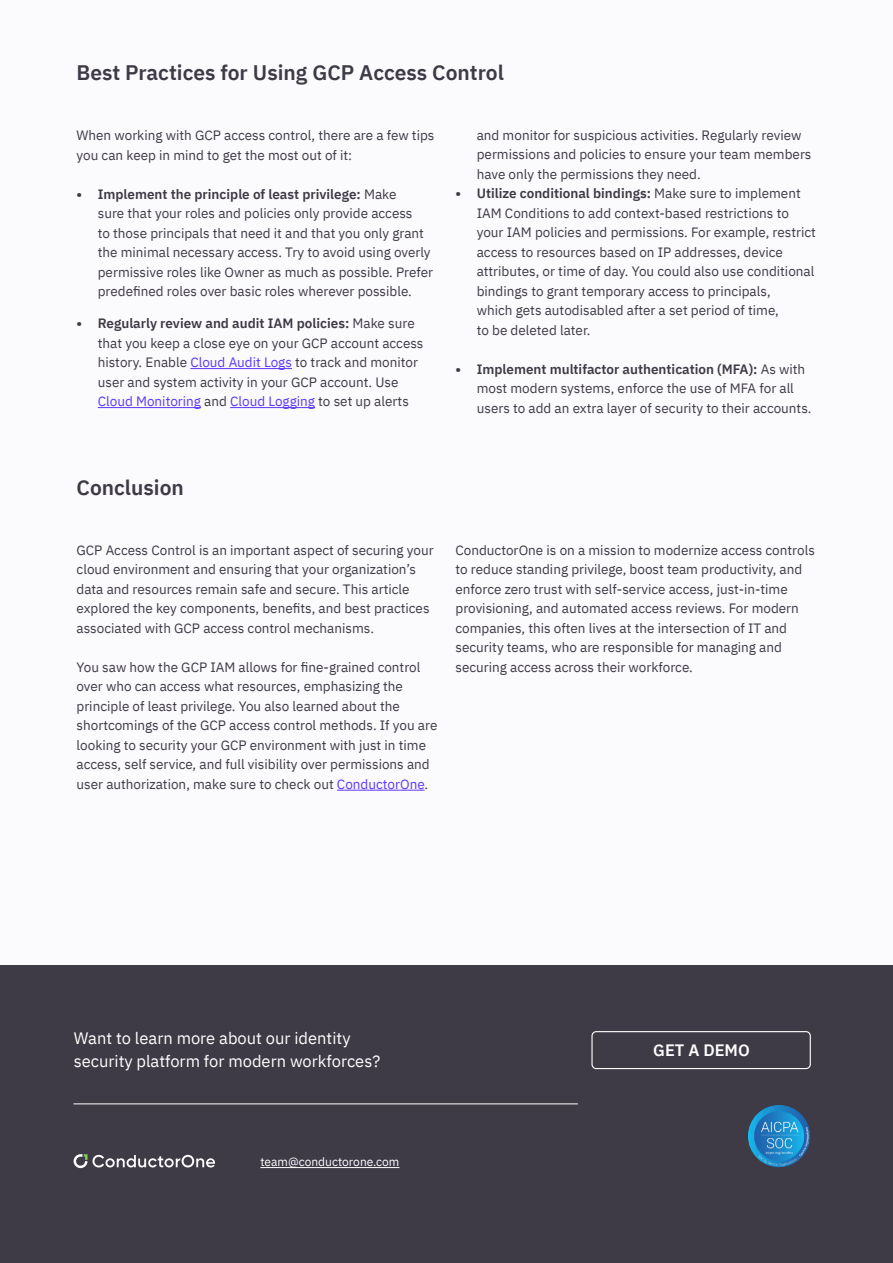
<style>
.page{position:relative;width:893px;height:1263px;background:#fbfafc}
.page>*{position:absolute;margin:0;border:0;box-sizing:border-box;transform-origin:0 0}
.t1{font:600 21px "IBM Plex Sans";color:#3e3a46}
.t2{font:16.5px/22.5px "IBM Plex Sans";color:#fff}
.t3{font:600 16.5px "IBM Plex Sans";color:#fff}
.t4{font:13.5px/19.5px "IBM Plex Sans";color:#3e3a46}
.t5{font:12px "IBM Plex Sans";color:#fff}
.s1{font-weight:600}
.s2{color:#5c38f5}
</style>
<div class="page">
<div style="left:0;top:965px;width:893px;height:298px;background:#3e3a46"></div>
<svg style="left:74px;top:1154px;width:141px;height:14px"></svg>
<hr style="left:74px;top:1103px;width:504px;height:1px;background:#fff">
<div style="left:591px;top:1031px;width:220px;height:38px;border:1px solid #fff;border-radius:4px"></div>
<hr style="left:260px;top:1167px;width:139px;height:1px;background:#fff">
<img style="left:748px;top:1105px;width:62px;height:62px;border-radius:31px">
<hr style="left:190px;top:368px;width:102px;height:1px;background:#5c38f5">
<hr style="left:98px;top:407px;width:103px;height:1px;background:#5c38f5">
<hr style="left:230px;top:407px;width:85px;height:1px;background:#5c38f5">
<hr style="left:337px;top:790px;width:88px;height:1px;background:#5c38f5">
<h1 class="t1" style="left:77px;top:56px;width:429px">Best Practices for Using GCP Access Control</h1>
<p class="t4" style="left:77px;top:124px;width:359px">When working with GCP access control, there are a few tips you can keep in mind to get the most out of it:</p>
<p class="t4" style="left:98px;top:183px;width:337px;text-indent:-21px"><span class="s1">• Implement the principle of least privilege:</span> Make<br>sure that your roles and policies only provide access<br>to those principals that need it and that you only grant the minimal necessary access. Try to avoid using overly permissive roles like Owner as much as possible. Prefer predefined roles over basic roles wherever possible.</p>
<p class="t4" style="left:98px;top:313px;width:327px;text-indent:-21px"><span class="s1">• Regularly review and audit IAM policies:</span> Make sure that you keep a close eye on your GCP account access history. Enable <span class="s2">Cloud Audit Logs</span> to track and monitor user and system activity in your GCP account. Use <span class="s2">Cloud Monitoring</span> and <span class="s2">Cloud Logging</span> to set up alerts</p>
<p class="t4" style="left:477px;top:124px;width:336px">and monitor for suspicious activities. Regularly review permissions and policies to ensure your team members have only the permissions they need.</p>
<p class="t4" style="left:477px;top:183px;width:341px;text-indent:-21px"><span class="s1">• Utilize conditional bindings:</span> Make sure to implement IAM Conditions to add context-based restrictions to your IAM policies and permissions. For example, restrict access to resources based on IP addresses, device attributes, or time of day. You could also use conditional bindings to grant temporary access to principals,<br>which gets autodisabled after a set period of time,<br>to be deleted later.</p>
<p class="t4" style="left:477px;top:358px;width:336px;text-indent:-21px"><span class="s1">• Implement multifactor authentication (MFA):</span> As with most modern systems, enforce the use of MFA for all users to add an extra layer of security to their accounts.</p>
<h1 class="t1" style="left:77px;top:471px;width:109px">Conclusion</h1>
<p class="t4" style="left:77px;top:539px;width:359px">GCP Access Control is an important aspect of securing your cloud environment and ensuring that your organization’s data and resources remain safe and secure. This article explored the key components, benefits, and best practices associated with GCP access control mechanisms.</p>
<p class="t4" style="left:77px;top:656px;width:362px">You saw how the GCP IAM allows for fine-grained control over who can access what resources, emphasizing the principle of least privilege. You also learned about the shortcomings of the GCP access control methods. If you are looking to security your GCP environment with just in time access, self service, and full visibility over permissions and user authorization, make sure to check out <span class="s2">ConductorOne</span>.</p>
<p class="t4" style="left:455px;top:539px;width:361px">ConductorOne is on a mission to modernize access controls to reduce standing privilege, boost team productivity, and enforce zero trust with self-service access, just-in-time provisioning, and automated access reviews. For modern companies, this often lives at the intersection of IT and security teams, who are responsible for managing and securing access across their workforce.</p>
<p class="t2" style="left:74px;top:1026px;width:308px">Want to learn more about our identity security platform for modern workforces?</p>
<p class="t5" style="left:260px;top:1153px;width:141px">team@conductorone.com</p>
<p class="t3" style="left:653px;top:1037px;width:98px">GET A DEMO</p>
</div>
